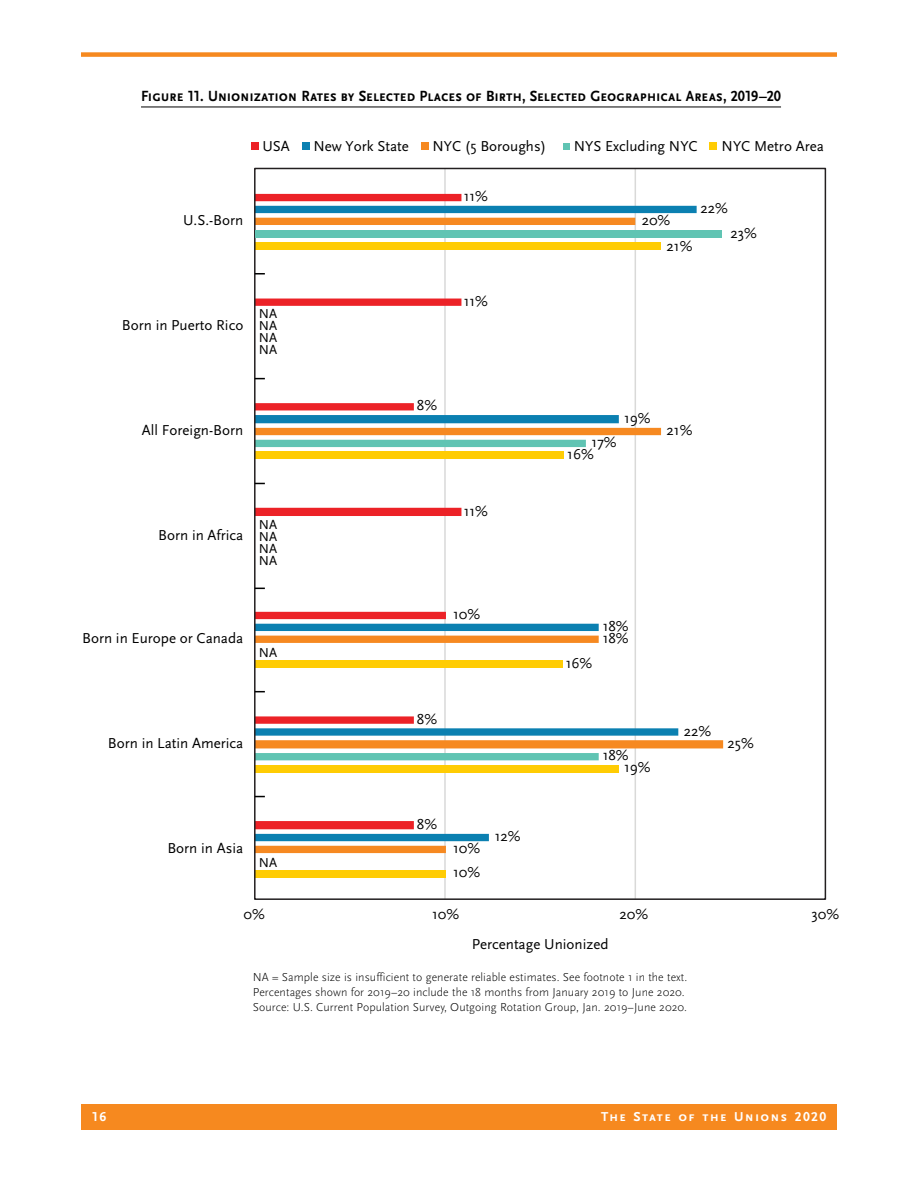
<style>
.page{position:relative;width:918px;height:1188px;background:#fff}
.page>*{position:absolute;margin:0;border:0;box-sizing:border-box;transform-origin:0 0}
.t1{font:15.45px "Scala Sans Bold SC";letter-spacing:-.005em;color:#000;scale:.92 1}
.t2{font:15px/24.3px "Scala Sans";color:#010101}
.t3{font:13.5px "Scala Sans Bold SC";letter-spacing:.095em;color:#fff}
.t4{font:13.5px/12px "Scala Sans";letter-spacing:-.005em;color:#010101;text-align:justify}
.t5{font:300 12px/15px "Scala Sans";letter-spacing:.005em;color:#000}
</style>
<div class="page">
<div style="left:81px;top:1104px;width:756px;height:26px;background:#f6891f"></div>
<div style="left:81px;top:52px;width:756px;height:5px;background:#f6891f"></div>
<hr style="left:444px;top:168px;width:2px;height:731px;background:#d9d9d8">
<hr style="left:635px;top:168px;width:1px;height:731px;background:#d9d9d8">
<div style="left:255px;top:870px;width:191px;height:7px;background:#ffcc04"></div>
<svg style="left:257px;top:740px;width:466px;height:113px"></svg>
<svg style="left:257px;top:206px;width:440px;height:635px"></svg>
<svg style="left:257px;top:194px;width:204px;height:635px"></svg>
<div style="left:252px;top:143px;width:7px;height:7px;background:#ec2227"></div>
<div style="left:303px;top:143px;width:7px;height:7px;background:#0b80b1"></div>
<div style="left:422px;top:143px;width:7px;height:7px;background:#f68921"></div>
<div style="left:563px;top:143px;width:7px;height:7px;background:#60c4b3"></div>
<div style="left:709px;top:143px;width:7px;height:7px;background:#ffcc04"></div>
<svg style="left:255px;top:273px;width:10px;height:2px"></svg>
<div style="left:255px;top:230px;width:467px;height:8px;background:#60c4b3"></div>
<hr style="left:141px;top:107px;width:640px;height:1px;background:#000">
<p class="t1" style="left:141px;top:87px;width:697px">Figure 11. Unionization Rates by Selected Places of Birth, Selected Geographical Areas, 2019–20</p>
<p class="t2" style="left:183px;top:208px;width:62px">U.S.-Born</p>
<p class="t2" style="left:122px;top:313px;width:123px">Born in Puerto Rico</p>
<p class="t2" style="left:262px;top:134px;width:29px">USA</p>
<p class="t2" style="left:313px;top:134px;width:97px">New York State</p>
<p class="t2" style="left:432px;top:134px;width:115px">NYC (5 Boroughs)</p>
<p class="t2" style="left:574px;top:134px;width:125px">NYS Excluding NYC</p>
<p class="t2" style="left:722px;top:134px;width:104px">NYC Metro Area</p>
<p class="t4" style="left:259px;top:308px;width:20px">NA NA NA NA</p>
<p class="t2" style="left:464px;top:184px;width:26px">11%</p>
<p class="t2" style="left:464px;top:289px;width:26px">11%</p>
<p class="t2" style="left:667px;top:207px;width:27px;line-height:26px;text-indent:-25px">20%<br>21%</p>
<p class="t2" style="left:700px;top:196px;width:29px">22%</p>
<p class="t2" style="left:730px;top:221px;width:28px">23%</p>
<p class="t2" style="left:142px;top:418px;width:103px">All Foreign-Born</p>
<p class="t2" style="left:417px;top:394px;width:22px">8%</p>
<p class="t2" style="left:591px;top:430px;width:27px">17%</p>
<p class="t2" style="left:567px;top:443px;width:28px">16%</p>
<p class="t2" style="left:624px;top:407px;width:28px">19%</p>
<p class="t2" style="left:667px;top:418px;width:27px">21%</p>
<p class="t2" style="left:464px;top:499px;width:26px">11%</p>
<p class="t2" style="left:158px;top:523px;width:87px">Born in Africa</p>
<p class="t4" style="left:259px;top:519px;width:20px">NA NA NA NA</p>
<p class="t2" style="left:82px;top:627px;width:163px">Born in Europe or Canada</p>
<p class="t4" style="left:259px;top:647px;width:20px">NA</p>
<p class="t2" style="left:453px;top:602px;width:28px">10%</p>
<p class="t2" style="left:566px;top:651px;width:28px">16%</p>
<p class="t2" style="left:603px;top:614px;width:27px">18%</p>
<p class="t2" style="left:603px;top:626px;width:27px">18%</p>
<p class="t2" style="left:108px;top:731px;width:137px">Born in Latin America</p>
<p class="t2" style="left:417px;top:707px;width:22px">8%</p>
<p class="t2" style="left:603px;top:744px;width:27px">18%</p>
<p class="t2" style="left:624px;top:756px;width:28px">19%</p>
<p class="t2" style="left:684px;top:719px;width:29px">22%</p>
<p class="t2" style="left:728px;top:731px;width:28px">25%</p>
<p class="t2" style="left:167px;top:836px;width:77px">Born in Asia</p>
<p class="t4" style="left:259px;top:857px;width:20px">NA</p>
<p class="t2" style="left:417px;top:813px;width:22px">8%</p>
<p class="t2" style="left:453px;top:836px;width:28px">10%<br>10%</p>
<p class="t2" style="left:495px;top:824px;width:27px">12%</p>
<p class="t2" style="left:244px;top:902px;width:23px">0%</p>
<p class="t2" style="left:432px;top:902px;width:29px">10%</p>
<p class="t2" style="left:620px;top:902px;width:30px">20%</p>
<p class="t2" style="left:812px;top:902px;width:29px">30%</p>
<p class="t2" style="left:472px;top:932px;width:138px">Percentage Unionized</p>
<p class="t5" style="left:253px;top:970px;width:436px">NA = Sample size is insufficient to generate reliable estimates. See footnote 1 in the text.<br>Percentages shown for 2019–20 include the 18 months from January 2019 to June 2020.<br>Source: U.S. Current Population Survey, Outgoing Rotation Group, Jan. 2019–June 2020.</p>
<p class="t3" style="left:92px;top:1109px;width:16px">16</p>
<p class="t3" style="left:601px;top:1109px;width:226px">The State of the Unions 2020</p>
</div>
